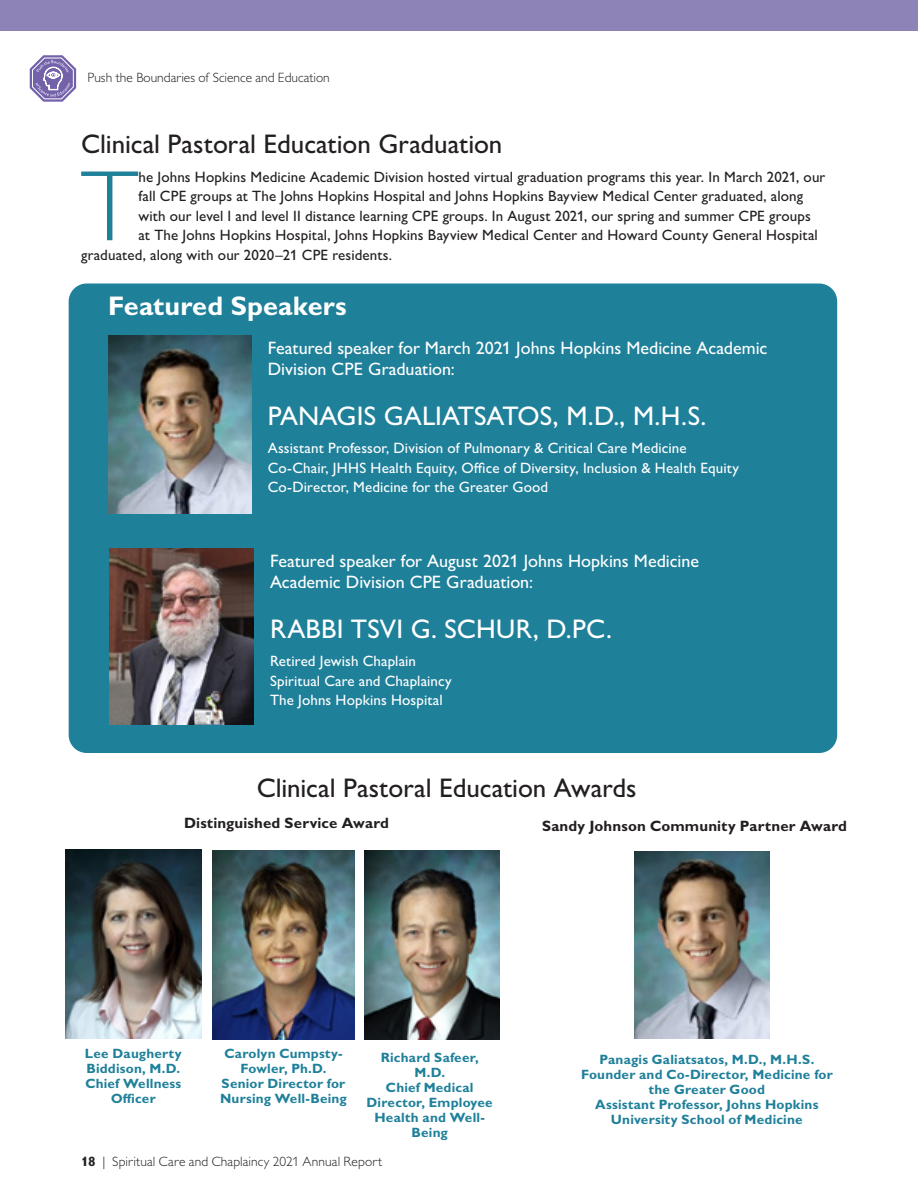
<style>
.page{position:relative;width:918px;height:1188px;background:#fff}
.page>*{position:absolute;margin:0;border:0;box-sizing:border-box;transform-origin:0 0}
.T_drop_Cap{font:300 100.8px "Gill Sans MT Std";color:#1f809a}
.t1{font:500 27px "Gill Sans MT Std";letter-spacing:-.005em;color:#231f20}
.t2{font:500 27px "Gill Sans MT Std";letter-spacing:.005em;color:#fff}
.t3{font:700 27px "Gill Sans MT Std";color:#fff}
.t4{font:500 18px/21px "Gill Sans MT Std";color:#fff}
.T_drop_Cap-2{font:500 15px "Gill Sans MT Std";letter-spacing:.01em;color:#231f20}
.T1{font:500 15px/19.5px "Gill Sans MT Std";letter-spacing:.005em;color:#fff}
.T1_No_Space_After{font:700 15px "Gill Sans MT Std";letter-spacing:.01em;color:#231f20}
.C1{font:700 13.5px/15px "Gill Sans MT Std";letter-spacing:.015em;color:#1f809a;text-align:center}
.t5{font:300 13.5px "Gill Sans MT Std";color:#231f20}
.s1{font-weight:700}
</style>
<div class="page">
<div style="left:69px;top:284px;width:768px;height:469px;background:#1f809a;border-radius:18px"></div>
<img style="left:634px;top:852px;width:136px;height:186px">
<img style="left:109px;top:336px;width:142px;height:177px">
<img style="left:110px;top:549px;width:144px;height:176px">
<img style="left:364px;top:851px;width:136px;height:189px">
<img style="left:66px;top:850px;width:135px;height:189px">
<img style="left:212px;top:850px;width:143px;height:190px">
<div style="left:0;top:0;width:918px;height:31px;background:#8d83b7"></div>
<svg style="left:30px;top:55px;width:46px;height:47px"></svg>
<p class="t5" style="left:88px;top:69px;width:244px">Push the Boundaries of Science and Education</p>
<h2 class="t1" style="left:81px;top:128px;width:423px">Clinical Pastoral Education Graduation</h2>
<p class="T_drop_Cap" style="left:81px;top:146px;width:59px">T</p>
<p class="T_drop_Cap-2" style="left:139px;top:168px;width:688px">he Johns Hopkins Medicine Academic Division hosted virtual graduation programs this year. In March 2021, our</p>
<p class="T_drop_Cap-2" style="left:139px;top:187px;width:666px">fall CPE groups at The Johns Hopkins Hospital and Johns Hopkins Bayview Medical Center graduated, along</p>
<p class="T_drop_Cap-2" style="left:139px;top:207px;width:674px">with our level I and level II distance learning CPE groups. In August 2021, our spring and summer CPE groups</p>
<p class="T_drop_Cap-2" style="left:139px;top:226px;width:681px">at The Johns Hopkins Hospital, Johns Hopkins Bayview Medical Center and Howard County General Hospital</p>
<p class="T_drop_Cap-2" style="left:81px;top:246px;width:312px">graduated, along with our 2020–21 CPE residents.</p>
<h2 class="t3" style="left:108px;top:290px;width:240px">Featured Speakers</h2>
<h2 class="t4" style="left:268px;top:338px;width:501px">Featured speaker for March 2021 Johns Hopkins Medicine Academic<br>Division CPE Graduation:</h2>
<h2 class="t2" style="left:268px;top:400px;width:440px">PANAGIS GALIATSATOS, M.D., M.H.S.</h2>
<p class="T1" style="left:268px;top:438px;width:473px">Assistant Professor, Division of Pulmonary &amp; Critical Care Medicine<br>Co-Chair, JHHS Health Equity, Office of Diversity, Inclusion &amp; Health Equity<br>Co-Director, Medicine for the Greater Good</p>
<h2 class="t4" style="left:270px;top:551px;width:431px">Featured speaker for August 2021 Johns Hopkins Medicine<br>Academic Division CPE Graduation:</h2>
<h2 class="t2" style="left:270px;top:613px;width:343px">RABBI TSVI G. SCHUR, D.PC.</h2>
<p class="T1" style="left:270px;top:651px;width:183px">Retired Jewish Chaplain<br>Spiritual Care and Chaplaincy<br>The Johns Hopkins Hospital</p>
<h2 class="t1" style="left:257px;top:771px;width:381px">Clinical Pastoral Education Awards</h2>
<p class="T1_No_Space_After" style="left:184px;top:814px;width:206px">Distinguished Service Award</p>
<p class="T1_No_Space_After" style="left:542px;top:817px;width:306px">Sandy Johnson Community Partner Award</p>
<p class="C1" style="left:85px;top:1045px;width:98px;text-align:left">Lee Daugherty<br>Biddison, M.D.</p>
<p class="C1" style="left:85px;top:1075px;width:98px">Chief Wellness<br>Officer</p>
<p class="C1" style="left:224px;top:1046px;width:120px">Carolyn Cumpsty-<br>Fowler, Ph.D.</p>
<p class="C1" style="left:220px;top:1076px;width:128px;text-align:left">Senior Director for<br>Nursing Well-Being</p>
<p class="C1" style="left:381px;top:1050px;width:99px">Richard Safeer,<br>M.D.</p>
<p class="C1" style="left:367px;top:1080px;width:128px">Chief Medical<br>Director, Employee<br>Health and Well-<br>Being</p>
<p class="t5" style="left:81px;top:1153px;width:303px"><span class="s1">18</span> | Spiritual Care and Chaplaincy 2021 Annual Report</p>
<p class="C1" style="left:599px;top:1052px;width:216px">Panagis Galiatsatos, M.D., M.H.S.</p>
<p class="C1" style="left:581px;top:1067px;width:253px">Founder and Co-Director, Medicine for the Greater Good</p>
<p class="C1" style="left:595px;top:1097px;width:225px">Assistant Professor, Johns Hopkins<br>University School of Medicine</p>
</div>
